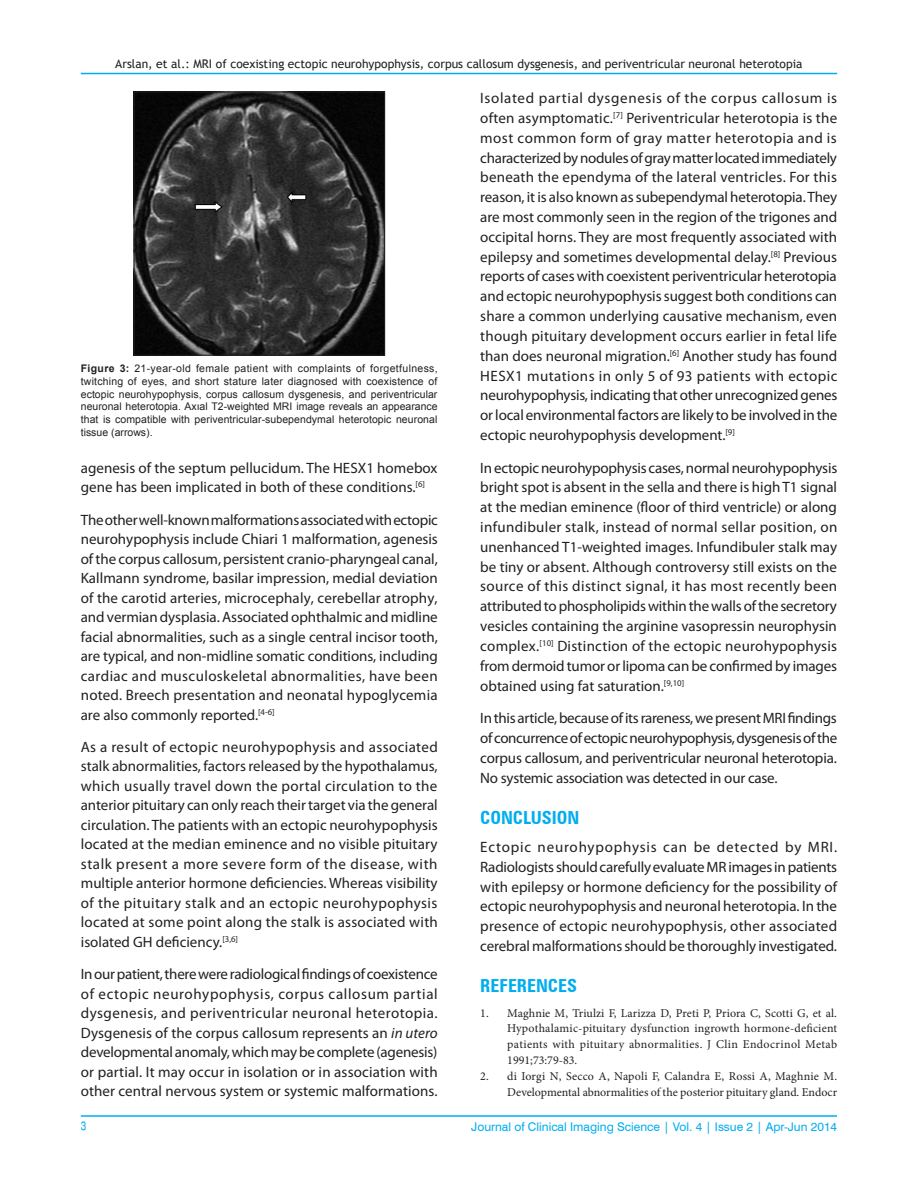
<style>
.page{position:relative;width:918px;height:1188px;background:#fff}
.page>*{position:absolute;margin:0;border:0;box-sizing:border-box;transform-origin:0 0}
.t1{font:700 condensed 18px "Zurich BT";color:#00aeef}
.TX{font:15px/19.8px "Myriad Pro";color:#231f20;text-align:justify}
.REF{font:12px/15.9px "Minion Pro";letter-spacing:.01em;color:#231f20;text-align:justify}
.t2{font:12px "Trebuchet MS";color:#231f20}
.VRF{font:12px "Swiss 721 BT";color:#00aeef}
.V_FOLIO{font:condensed 12px "Helvetica";color:#00aeef}
.FGC{font:10.5px/12.8px "Arial";letter-spacing:.005em;color:#231f20;text-align:justify}
.s1{font-weight:700}
.s2{font-style:italic}
</style>
<div class="page">
<hr style="left:81px;top:73px;width:756px;height:1px;background:#00aeef">
<hr style="left:81px;top:1116px;width:756px;height:1px;background:#00aeef">
<img style="left:136px;top:94px;width:247px;height:259px">
<div style="left:134px;top:92px;width:251px;height:263px;border:1px solid #231f20"></div>
<p class="t2" style="left:115px;top:56px;width:689px">Arslan, et al.: MRI of coexisting ectopic neurohypophysis, corpus callosum dysgenesis, and periventricular neuronal heterotopia</p>
<p class="FGC" style="left:81px;top:362px;width:358px"><span class="s1">Figure 3:</span> 21-year-old female patient with complaints of forgetfulness, twitching of eyes, and short stature later diagnosed with coexistence of ectopic neurohypophysis, corpus callosum dysgenesis, and periventricular neuronal heterotopia. Axıal T2-weighted MRI image reveals an appearance that is compatible with periventricular-subependymal heterotopic neuronal tissue (arrows).</p>
<p class="TX" style="left:81px;top:458px;width:358px">agenesis of the septum pellucidum. The HESX1 homebox gene has been implicated in both of these conditions.<sup>[6]</sup></p>
<p class="TX" style="left:81px;top:510px;width:359px">The other well‑known malformations associated with ectopic neurohypophysis include Chiari 1 malformation, agenesis of the corpus callosum, persistent cranio‑pharyngeal canal, Kallmann syndrome, basilar impression, medial deviation of the carotid arteries, microcephaly, cerebellar atrophy, and vermian dysplasia. Associated ophthalmic and midline facial abnormalities, such as a single central incisor tooth, are typical, and non‑midline somatic conditions, including cardiac and musculoskeletal abnormalities, have been noted. Breech presentation and neonatal hypoglycemia are also commonly reported.<sup>[4‑6]</sup></p>
<p class="TX" style="left:81px;top:737px;width:359px">As a result of ectopic neurohypophysis and associated stalk abnormalities, factors released by the hypothalamus, which usually travel down the portal circulation to the anterior pituitary can only reach their target via the general circulation. The patients with an ectopic neurohypophysis located at the median eminence and no visible pituitary stalk present a more severe form of the disease, with multiple anterior hormone deficiencies. Whereas visibility of the pituitary stalk and an ectopic neurohypophysis located at some point along the stalk is associated with isolated GH deficiency.<sup>[3,6]</sup></p>
<p class="TX" style="left:81px;top:964px;width:358px">In our patient, there were radiological findings of coexistence of ectopic neurohypophysis, corpus callosum partial dysgenesis, and periventricular neuronal heterotopia.<br>Dysgenesis of the corpus callosum represents an <span class="s2">in utero </span>developmental anomaly, which may be complete (agenesis) or partial. It may occur in isolation or in association with other central nervous system or systemic malformations.</p>
<p class="TX" style="left:480px;top:88px;width:359px">Isolated partial dysgenesis of the corpus callosum is often asymptomatic.<sup>[7]</sup> Periventricular heterotopia is the most common form of gray matter heterotopia and is characterized by nodules of gray matter located immediately beneath the ependyma of the lateral ventricles. For this reason, it is also known as subependymal heterotopia. They are most commonly seen in the region of the trigones and occipital horns. They are most frequently associated with epilepsy and sometimes developmental delay.<sup>[8]</sup> Previous reports of cases with coexistent periventricular heterotopia and ectopic neurohypophysis suggest both conditions can share a common underlying causative mechanism, even though pituitary development occurs earlier in fetal life than does neuronal migration.<sup>[6]</sup> Another study has found HESX1 mutations in only 5 of 93 patients with ectopic neurohypophysis, indicating that other unrecognized genes or local environmental factors are likely to be involved in the ectopic neurohypophysis development.<sup>[9]</sup></p>
<p class="TX" style="left:480px;top:457px;width:359px">In ectopic neurohypophysis cases, normal neurohypophysis bright spot is absent in the sella and there is high T1 signal at the median eminence (floor of third ventricle) or along infundibuler stalk, instead of normal sellar position, on unenhanced T1‑weighted images. Infundibuler stalk may be tiny or absent. Although controversy still exists on the source of this distinct signal, it has most recently been attributed to phospholipids within the walls of the secretory vesicles containing the arginine vasopressin neurophysin complex.<sup>[10]</sup> Distinction of the ectopic neurohypophysis from dermoid tumor or lipoma can be confirmed by images obtained using fat saturation.<sup>[9,10]</sup></p>
<p class="TX" style="left:480px;top:708px;width:358px">In this article, because of its rareness, we present MRI findings of concurrence of ectopic neurohypophysis, dysgenesis of the corpus callosum, and periventricular neuronal heterotopia.<br>No systemic association was detected in our case.</p>
<h1 class="t1" style="left:480px;top:806px;width:101px">CONCLUSION</h1>
<p class="TX" style="left:480px;top:837px;width:358px">Ectopic neurohypophysis can be detected by MRI.<br>Radiologists should carefully evaluate MR images in patients with epilepsy or hormone deficiency for the possibility of ectopic neurohypophysis and neuronal heterotopia. In the presence of ectopic neurohypophysis, other associated cerebral malformations should be thoroughly investigated.</p>
<h1 class="t1" style="left:480px;top:975px;width:98px">REFERENCES</h1>
<p class="REF" style="left:507px;top:1005px;width:331px;text-indent:-27px">1. Maghnie M, Triulzi F, Larizza D, Preti P, Priora C, Scotti G, et al.<br>Hypothalamic‑pituitary dysfunction ingrowth hormone‑deficient patients with pituitary abnormalities. J Clin Endocrinol Metab 1991;73:79‑83.</p>
<p class="REF" style="left:480px;top:1069px;width:358px;text-align:right">2. di Iorgi N, Secco A, Napoli F, Calandra E, Rossi A, Maghnie M.<br>Developmental abnormalities of the posterior pituitary gland. Endocr</p>
<p class="V_FOLIO" style="left:81px;top:1119px;width:7px">3</p>
<p class="VRF" style="left:471px;top:1119px;width:367px">Journal of Clinical Imaging Science | Vol. 4 | Issue 2 | Apr-Jun 2014</p>
</div>
